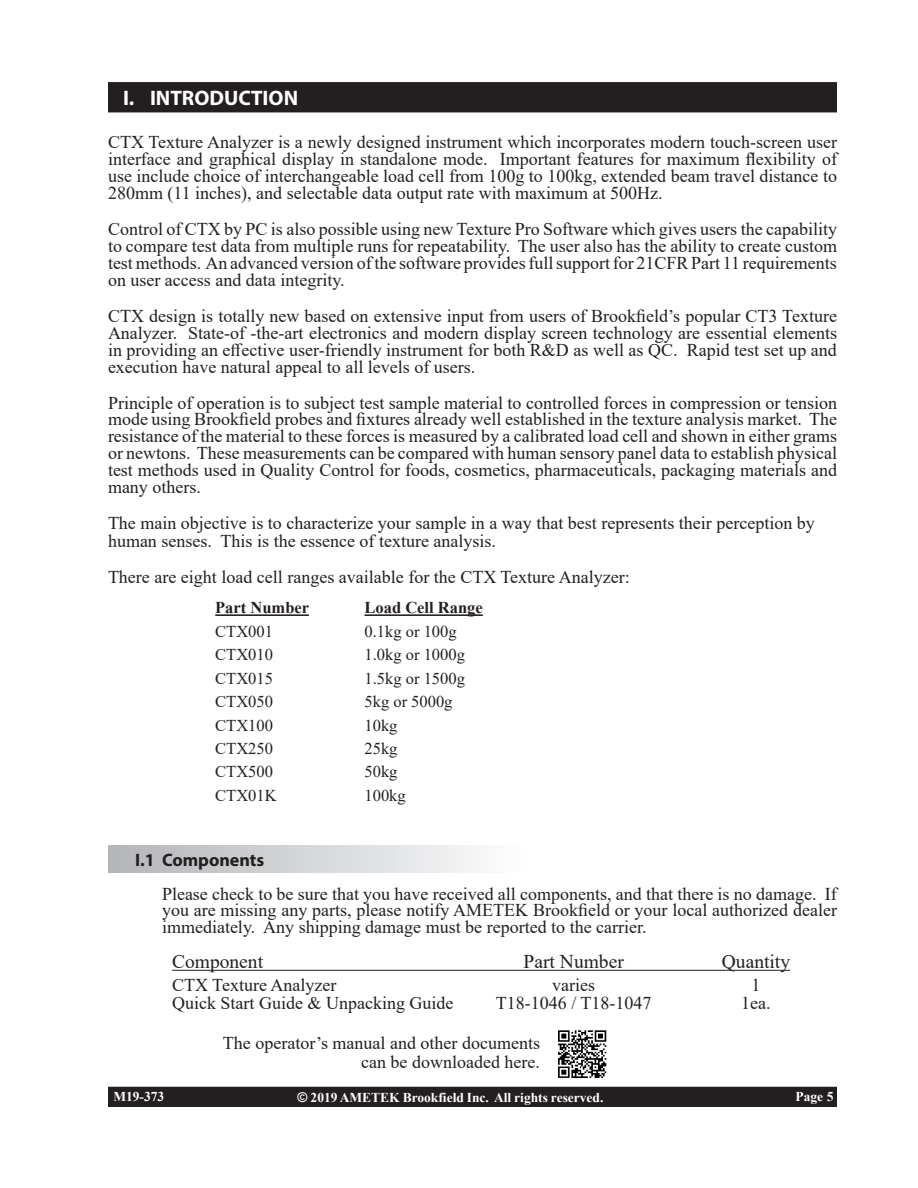
<style>
.page{position:relative;width:918px;height:1188px;background:#fff}
.page>*{position:absolute;margin:0;border:0;box-sizing:border-box;transform-origin:0 0}
.Cindi_Main_Heading{font:700 21px "Myriad Pro";color:#fff}
.t1{font:19.5px "Times New Roman";color:#231f20}
.BODY_TEXT__I_1{font:18px/17.2px "Times New Roman";color:#231f20;text-align:justify}
.Cindi_Subheading{font:700 18px "Myriad Pro";color:#231f20}
.Trouble{font:16.5px "Times New Roman";color:#231f20}
.Trouble-2{font:700 16.5px "Times New Roman";color:#231f20}
.t2{font:700 13.5px "Times New Roman";color:#fff}
.s1{font-family:"Arial"}
</style>
<div class="page">
<div style="left:109px;top:1088px;width:727px;height:18px;background:#231f20"></div>
<div style="left:108px;top:1087px;width:729px;height:20px;border:2px solid #231f20"></div>
<hr style="left:172px;top:970px;width:618px;height:1px;background:#231f20">
<div style="left:109px;top:83px;width:727px;height:29px;background:#231f20"></div>
<div style="left:108px;top:82px;width:729px;height:30px;border:2px solid #231f20"></div>
<hr style="left:215px;top:614px;width:94px;height:2px;background:#231f20">
<hr style="left:365px;top:614px;width:118px;height:2px;background:#231f20">
<div style="left:108px;top:846px;width:415px;height:27px;background:linear-gradient(to right,#b3b4b7,#fcfdfd)"></div>
<img style="left:558px;top:1030px;width:49px;height:48px">
<p class="Cindi_Main_Heading" style="left:123px;top:84px;width:177px">I. INTRODUCTION</p>
<p class="BODY_TEXT__I_1" style="left:108px;top:132px;width:731px">CTX Texture Analyzer is a newly designed instrument which incorporates modern touch-screen user interface and graphical display in standalone mode. Important features for maximum flexibility of use include choice of interchangeable load cell from 100g to 100kg, extended beam travel distance to 280mm (11 inches), and selectable data output rate with maximum at 500Hz.</p>
<p class="BODY_TEXT__I_1" style="left:108px;top:219px;width:731px">Control of CTX by PC is also possible using new Texture Pro Software which gives users the capability to compare test data from multiple runs for repeatability. The user also has the ability to create custom test methods. An advanced version of the software provides full support for 21CFR Part 11 requirements on user access and data integrity.</p>
<p class="BODY_TEXT__I_1" style="left:108px;top:306px;width:731px">CTX design is totally new based on extensive input from users of Brookfield’s popular CT3 Texture Analyzer. State-of -the-art electronics and modern display screen technology are essential elements in providing an effective user-friendly instrument for both R&amp;D as well as QC. Rapid test set up and execution have natural appeal to all levels of users.</p>
<p class="BODY_TEXT__I_1" style="left:108px;top:394px;width:731px">Principle of operation is to subject test sample material to controlled forces in compression or tension mode using Brookfield probes and fixtures already well established in the texture analysis market. The resistance of the material to these forces is measured by a calibrated load cell and shown in either grams or newtons. These measurements can be compared with human sensory panel data to establish physical test methods used in Quality Control for foods, cosmetics, pharmaceuticals, packaging materials and many others.</p>
<p class="BODY_TEXT__I_1" style="left:108px;top:514px;width:708px;line-height:18px">The main objective is to characterize your sample in a way that best represents their perception by human senses. This is the essence of texture analysis.</p>
<p class="BODY_TEXT__I_1" style="left:108px;top:567px;width:523px">There are eight load cell ranges available for the CTX Texture Analyzer:</p>
<p class="Trouble-2" style="left:215px;top:596px;width:95px">Part Number</p>
<p class="Trouble-2" style="left:365px;top:596px;width:120px">Load Cell Range</p>
<p class="Trouble" style="left:215px;top:620px;width:59px">CTX001</p>
<p class="Trouble" style="left:365px;top:620px;width:94px">0.1kg or 100g</p>
<p class="Trouble" style="left:215px;top:643px;width:59px">CTX010</p>
<p class="Trouble" style="left:365px;top:643px;width:102px">1.0kg or 1000g</p>
<p class="Trouble" style="left:215px;top:667px;width:59px">CTX015</p>
<p class="Trouble" style="left:365px;top:667px;width:102px">1.5kg or 1500g</p>
<p class="Trouble" style="left:215px;top:690px;width:59px">CTX050</p>
<p class="Trouble" style="left:365px;top:690px;width:89px">5kg or 5000g</p>
<p class="Trouble" style="left:215px;top:713px;width:59px">CTX100</p>
<p class="Trouble" style="left:365px;top:713px;width:34px">10kg</p>
<p class="Trouble" style="left:215px;top:737px;width:59px">CTX250</p>
<p class="Trouble" style="left:365px;top:737px;width:34px">25kg</p>
<p class="Trouble" style="left:215px;top:760px;width:59px">CTX500</p>
<p class="Trouble" style="left:365px;top:760px;width:34px">50kg</p>
<p class="Trouble" style="left:215px;top:784px;width:63px">CTX01K</p>
<p class="Trouble" style="left:365px;top:784px;width:43px">100kg</p>
<p class="Cindi_Subheading" style="left:135px;top:848px;width:131px">I.1 Components</p>
<p class="BODY_TEXT__I_1" style="left:162px;top:885px;width:677px;line-height:16.5px">Please check to be sure that you have received all components, and that there is no damage. If you are missing any parts, please notify AMETEK Brookfield or your local authorized dealer immediately. Any shipping damage must be reported to the carrier.</p>
<p class="t1" style="left:172px;top:948px;width:93px">Component</p>
<p class="t1" style="left:524px;top:948px;width:102px">Part Number</p>
<p class="t1" style="left:722px;top:948px;width:70px">Quantity</p>
<p class="BODY_TEXT__I_1" style="left:172px;top:975px;width:166px">CTX Texture Analyzer</p>
<p class="BODY_TEXT__I_1" style="left:552px;top:975px;width:44px">varies</p>
<p class="BODY_TEXT__I_1" style="left:752px;top:975px;width:10px">1</p>
<p class="BODY_TEXT__I_1" style="left:172px;top:994px;width:283px">Quick Start Guide &amp; Unpacking Guide</p>
<p class="BODY_TEXT__I_1" style="left:496px;top:994px;width:157px">T18-1046 / T18-1047</p>
<p class="BODY_TEXT__I_1" style="left:741px;top:994px;width:31px">1ea.</p>
<p class="BODY_TEXT__I_1" style="left:223px;top:1034px;width:319px">The operator’s manual and other documents</p>
<p class="BODY_TEXT__I_1" style="left:361px;top:1053px;width:180px">can be downloaded here.</p>
<p class="t2" style="left:113px;top:1087px;width:52px">M19-373</p>
<p class="t2" style="left:297px;top:1088px;width:308px"><span class="s1">©</span> 2019 AMETEK Brookfield Inc. All rights reserved.</p>
<p class="t2" style="left:796px;top:1087px;width:39px">Page 5</p>
</div>
